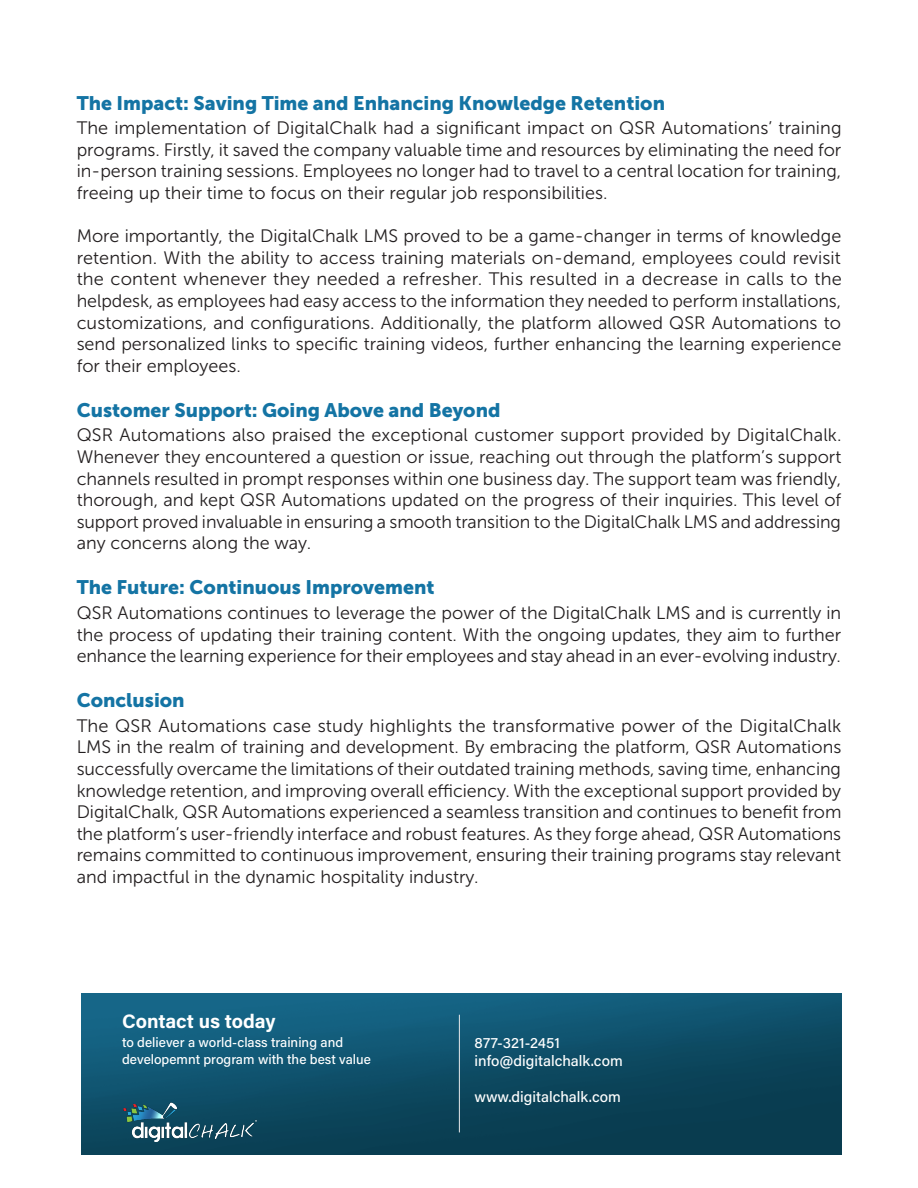
<style>
.page{position:relative;width:918px;height:1188px;background:#fff}
.page>*{position:absolute;margin:0;border:0;box-sizing:border-box;transform-origin:0 0}
.Justification{font:19.5px "Museo Sans 900";color:#1474a4}
.Justification-2{font:700 19.5px "Acumin Pro";letter-spacing:-.005em;color:#fff}
.Justification-3{font:18px/21.6px "Museo Sans 300";color:#231f20;text-align:justify}
.Justification-4{font:500 15px "Acumin Pro";color:#fff}
.Justification-5{font:500 13.5px "Acumin Pro";color:#fff}
</style>
<div class="page">
<img style="left:82px;top:994px;width:759px;height:161px">
<img style="left:123px;top:1096px;width:135px;height:46px">
<hr style="left:459px;top:1015px;width:1px;height:117px;background:#fff">
<p class="Justification" style="left:77px;top:92px;width:590px">The Impact: Saving Time and Enhancing Knowledge Retention</p>
<p class="Justification-3" style="left:77px;top:117px;width:766px">The implementation of DigitalChalk had a significant impact on QSR Automations’ training programs. Firstly, it saved the company valuable time and resources by eliminating the need for in-person training sessions. Employees no longer had to travel to a central location for training, freeing up their time to focus on their regular job responsibilities.</p>
<p class="Justification-3" style="left:77px;top:225px;width:767px">More importantly, the DigitalChalk LMS proved to be a game-changer in terms of knowledge retention. With the ability to access training materials on-demand, employees could revisit the content whenever they needed a refresher. This resulted in a decrease in calls to the helpdesk, as employees had easy access to the information they needed to perform installations, customizations, and configurations. Additionally, the platform allowed QSR Automations to send personalized links to specific training videos, further enhancing the learning experience for their employees.</p>
<p class="Justification" style="left:77px;top:399px;width:425px">Customer Support: Going Above and Beyond</p>
<p class="Justification-3" style="left:77px;top:425px;width:766px">QSR Automations also praised the exceptional customer support provided by DigitalChalk.<br>Whenever they encountered a question or issue, reaching out through the platform’s support channels resulted in prompt responses within one business day. The support team was friendly, thorough, and kept QSR Automations updated on the progress of their inquiries. This level of support proved invaluable in ensuring a smooth transition to the DigitalChalk LMS and addressing any concerns along the way.</p>
<p class="Justification" style="left:77px;top:577px;width:359px">The Future: Continuous Improvement</p>
<p class="Justification-3" style="left:77px;top:602px;width:766px">QSR Automations continues to leverage the power of the DigitalChalk LMS and is currently in the process of updating their training content. With the ongoing updates, they aim to further enhance the learning experience for their employees and stay ahead in an ever-evolving industry.</p>
<p class="Justification" style="left:77px;top:689px;width:110px">Conclusion</p>
<p class="Justification-3" style="left:77px;top:715px;width:766px">The QSR Automations case study highlights the transformative power of the DigitalChalk LMS in the realm of training and development. By embracing the platform, QSR Automations successfully overcame the limitations of their outdated training methods, saving time, enhancing knowledge retention, and improving overall efficiency. With the exceptional support provided by DigitalChalk, QSR Automations experienced a seamless transition and continues to benefit from the platform’s user-friendly interface and robust features. As they forge ahead, QSR Automations remains committed to continuous improvement, ensuring their training programs stay relevant and impactful in the dynamic hospitality industry.</p>
<p class="Justification-2" style="left:122px;top:1007px;width:155px">Contact us today</p>
<p class="Justification-5" style="left:122px;top:1033px;width:223px">to deliever a world-class training and</p>
<p class="Justification-5" style="left:122px;top:1049px;width:250px">developemnt program with the best value</p>
<p class="Justification-4" style="left:475px;top:1032px;width:87px">877-321-2451</p>
<p class="Justification-4" style="left:475px;top:1050px;width:150px">info@digitalchalk.com</p>
<p class="Justification-4" style="left:475px;top:1086px;width:148px">www.digitalchalk.com</p>
</div>
